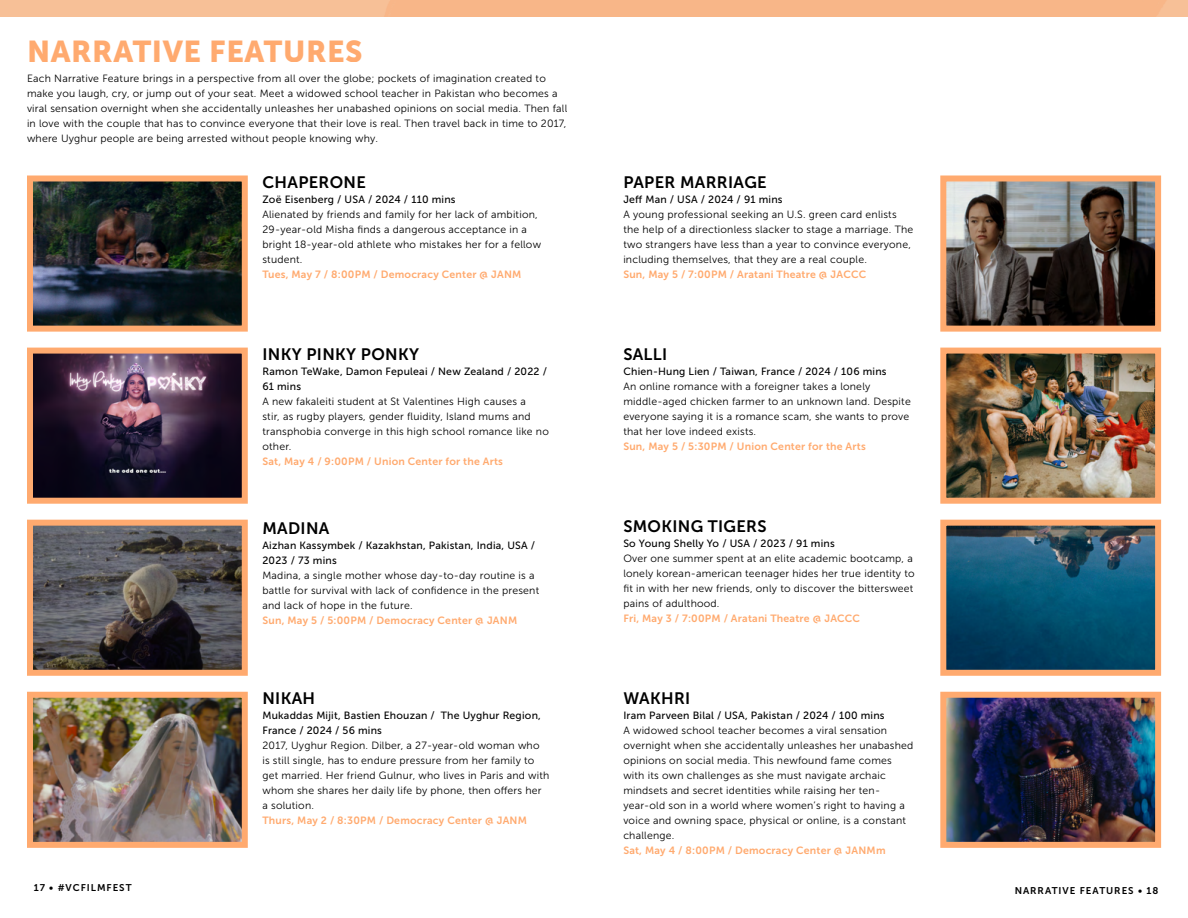
<style>
.page{position:relative;width:1188px;height:918px;background:#fff}
.page>*{position:absolute;margin:0;border:0;box-sizing:border-box;transform-origin:0 0}
.t1{font:30px "Museo Sans 900";letter-spacing:.02em;color:#ffaa6f}
.Competition_with_Preface{font:16.5px "Museo Sans 700";letter-spacing:.02em;color:#000}
.Competition_with_Preface-2{font:10.5px/15px "Museo Sans 300";letter-spacing:.02em;color:#000}
.Competition_with_Preface-3{font:10.5px/15px "Museo Sans 500";letter-spacing:.02em;color:#000}
.Competition_with_Preface-4{font:10.5px "Museo Sans 700";letter-spacing:.02em;color:#ffaa6f}
.t2{font:9.75px "Museo Sans 700";letter-spacing:.1em;color:#000}
</style>
<div class="page">
<img style="left:34px;top:183px;width:207px;height:142px">
<div style="left:27px;top:176px;width:221px;height:156px;border:6px solid #ffaa6f"></div>
<img style="left:34px;top:355px;width:207px;height:142px">
<div style="left:27px;top:348px;width:221px;height:156px;border:6px solid #ffaa6f"></div>
<img style="left:34px;top:527px;width:207px;height:142px">
<div style="left:27px;top:520px;width:221px;height:156px;border:6px solid #ffaa6f"></div>
<img style="left:34px;top:699px;width:207px;height:142px">
<div style="left:27px;top:692px;width:221px;height:156px;border:6px solid #ffaa6f"></div>
<img style="left:947px;top:183px;width:207px;height:142px">
<div style="left:940px;top:176px;width:221px;height:156px;border:6px solid #ffaa6f"></div>
<img style="left:947px;top:355px;width:207px;height:142px">
<div style="left:940px;top:348px;width:221px;height:156px;border:6px solid #ffaa6f"></div>
<img style="left:947px;top:527px;width:207px;height:142px">
<div style="left:940px;top:520px;width:221px;height:156px;border:6px solid #ffaa6f"></div>
<img style="left:947px;top:699px;width:207px;height:142px">
<div style="left:940px;top:692px;width:221px;height:156px;border:6px solid #ffaa6f"></div>
<h1 class="t1" style="left:27px;top:34px;width:337px">NARRATIVE FEATURES</h1>
<p class="Competition_with_Preface-2" style="left:27px;top:71px;width:542px">Each Narrative Feature brings in a perspective from all over the globe; pockets of imagination created to make you laugh, cry, or jump out of your seat. Meet a widowed school teacher in Pakistan who becomes a viral sensation overnight when she accidentally unleashes her unabashed opinions on social media. Then fall in love with the couple that has to convince everyone that their love is real. Then travel back in time to 2017, where Uyghur people are being arrested without people knowing why.</p>
<p class="Competition_with_Preface" style="left:262px;top:173px;width:105px">CHAPERONE</p>
<p class="Competition_with_Preface-3" style="left:262px;top:192px;width:195px">Zoë Eisenberg / USA / 2024 / 110 mins</p>
<p class="Competition_with_Preface-2" style="left:262px;top:207px;width:280px">Alienated by friends and family for her lack of ambition, 29-year-old Misha finds a dangerous acceptance in a bright 18-year-old athlete who mistakes her for a fellow student.</p>
<p class="Competition_with_Preface-4" style="left:262px;top:268px;width:261px">Tues, May 7 / 8:00PM / Democracy Center @ JANM</p>
<p class="Competition_with_Preface" style="left:262px;top:345px;width:158px">INKY PINKY PONKY</p>
<p class="Competition_with_Preface-3" style="left:262px;top:364px;width:286px">Ramon TeWake, Damon Fepuleai / New Zealand / 2022 /<br>61 mins</p>
<p class="Competition_with_Preface-2" style="left:262px;top:394px;width:288px">A new fakaleiti student at St Valentines High causes a<br>stir, as rugby players, gender fluidity, Island mums and transphobia converge in this high school romance like no other.</p>
<p class="Competition_with_Preface-4" style="left:262px;top:456px;width:242px">Sat, May 4 / 9:00PM / Union Center for the Arts</p>
<p class="Competition_with_Preface" style="left:262px;top:519px;width:68px">MADINA</p>
<p class="Competition_with_Preface-3" style="left:262px;top:538px;width:274px">Aizhan Kassymbek / Kazakhstan, Pakistan, India, USA /<br>2023 / 73 mins</p>
<p class="Competition_with_Preface-2" style="left:262px;top:568px;width:278px">Madina, a single mother whose day-to-day routine is a battle for survival with lack of confidence in the present and lack of hope in the future.</p>
<p class="Competition_with_Preface-4" style="left:262px;top:615px;width:256px">Sun, May 5 / 5:00PM / Democracy Center @ JANM</p>
<p class="Competition_with_Preface" style="left:262px;top:689px;width:54px">NIKAH</p>
<p class="Competition_with_Preface-3" style="left:262px;top:708px;width:280px">Mukaddas Mijit, Bastien Ehouzan / The Uyghur Region,<br>France / 2024 / 56 mins</p>
<p class="Competition_with_Preface-2" style="left:262px;top:738px;width:289px">2017, Uyghur Region. Dilber, a 27-year-old woman who<br>is still single, has to endure pressure from her family to get married. Her friend Gulnur, who lives in Paris and with whom she shares her daily life by phone, then offers her a solution.</p>
<p class="Competition_with_Preface-4" style="left:262px;top:815px;width:266px">Thurs, May 2 / 8:30PM / Democracy Center @ JANM</p>
<p class="Competition_with_Preface" style="left:623px;top:173px;width:145px">PAPER MARRIAGE</p>
<p class="Competition_with_Preface-3" style="left:623px;top:192px;width:161px">Jeff Man / USA / 2024 / 91 mins</p>
<p class="Competition_with_Preface-2" style="left:623px;top:207px;width:292px">A young professional seeking an U.S. green card enlists the help of a directionless slacker to stage a marriage. The two strangers have less than a year to convince everyone, including themselves, that they are a real couple.</p>
<p class="Competition_with_Preface-4" style="left:623px;top:268px;width:244px">Sun, May 5 / 7:00PM / Aratani Theatre @ JACCC</p>
<p class="Competition_with_Preface" style="left:623px;top:345px;width:45px">SALLI</p>
<p class="Competition_with_Preface-3" style="left:623px;top:364px;width:265px">Chien-Hung Lien / Taiwan, France / 2024 / 106 mins</p>
<p class="Competition_with_Preface-2" style="left:623px;top:379px;width:289px">An online romance with a foreigner takes a lonely middle-aged chicken farmer to an unknown land. Despite everyone saying it is a romance scam, she wants to prove that her love indeed exists.</p>
<p class="Competition_with_Preface-4" style="left:623px;top:441px;width:244px">Sun, May 5 / 5:30PM / Union Center for the Arts</p>
<p class="Competition_with_Preface" style="left:623px;top:517px;width:145px">SMOKING TIGERS</p>
<p class="Competition_with_Preface-3" style="left:623px;top:536px;width:213px">So Young Shelly Yo / USA / 2023 / 91 mins</p>
<p class="Competition_with_Preface-2" style="left:623px;top:551px;width:293px">Over one summer spent at an elite academic bootcamp, a lonely korean-american teenager hides her true identity to fit in with her new friends, only to discover the bittersweet pains of adulthood.</p>
<p class="Competition_with_Preface-4" style="left:623px;top:613px;width:238px">Fri, May 3 / 7:00PM / Aratani Theatre @ JACCC</p>
<p class="Competition_with_Preface" style="left:623px;top:689px;width:68px">WAKHRI</p>
<p class="Competition_with_Preface-3" style="left:623px;top:708px;width:263px">Iram Parveen Bilal / USA, Pakistan / 2024 / 100 mins</p>
<p class="Competition_with_Preface-2" style="left:623px;top:723px;width:292px">A widowed school teacher becomes a viral sensation overnight when she accidentally unleashes her unabashed opinions on social media. This newfound fame comes with its own challenges as she must navigate archaic mindsets and secret identities while raising her ten&shy;year-old son in a world where women’s right to having a voice and owning space, physical or online, is a constant challenge.</p>
<p class="Competition_with_Preface-4" style="left:623px;top:845px;width:264px">Sat, May 4 / 8:00PM / Democracy Center @ JANMm</p>
<p class="t2" style="left:34px;top:882px;width:99px">17 • #VCFILMFEST</p>
<p class="t2" style="left:1015px;top:885px;width:145px">NARRATIVE FEATURES • 18</p>
</div>
